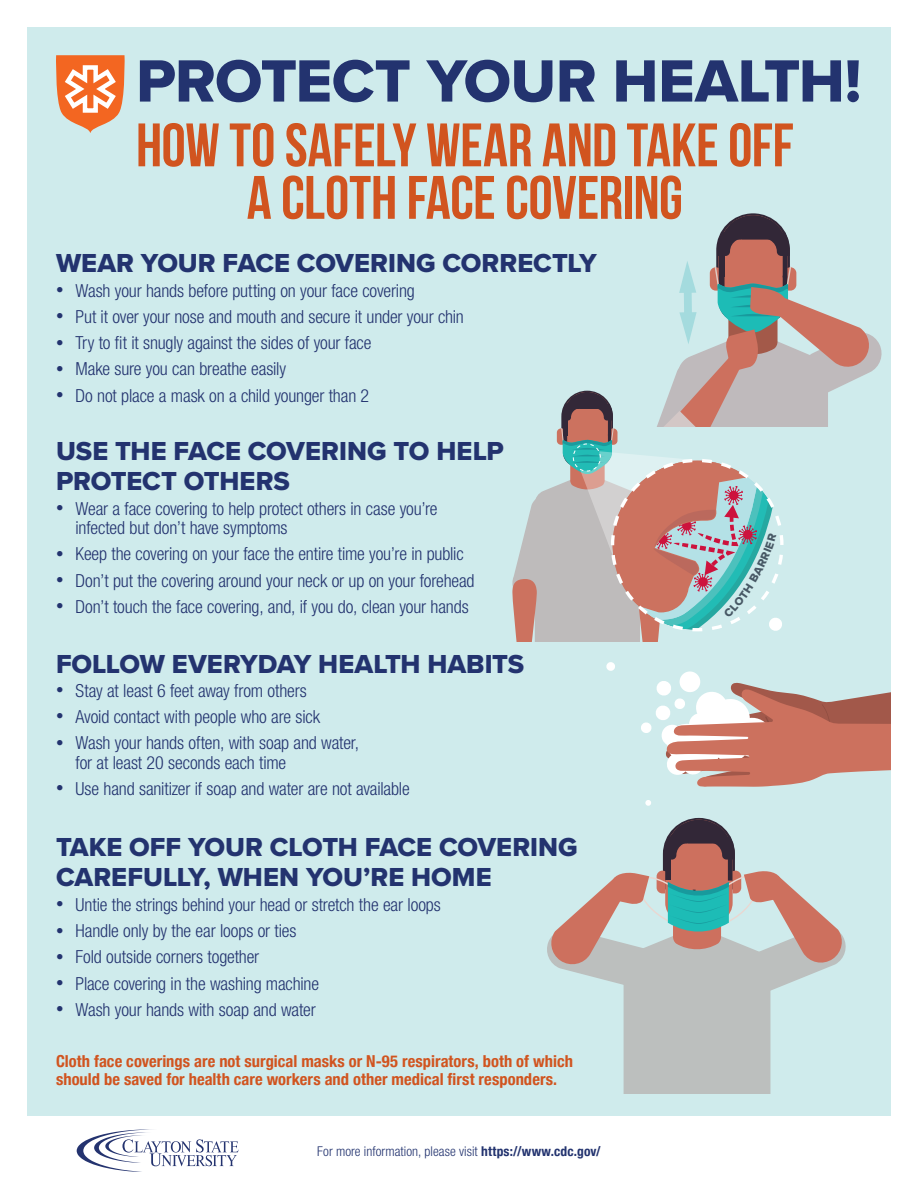
<style>
.page{position:relative;width:918px;height:1188px;background:#fff}
.page>*{position:absolute;margin:0;border:0;box-sizing:border-box;transform-origin:0 0}
.t1{font:61.8px "Proxima Nova Extrabld";letter-spacing:-.01em;color:#23336f}
.t2{font:61.2px/52.5px "Bebas Neue";letter-spacing:-.005em;color:#d1541f;text-align:center}
.t3{font:27px/30px "Proxima Nova Extrabld";color:#23336f}
.t4{font:300 condensed 18px/19.5px "Helvetica Neue LT Std";letter-spacing:-.01em;color:#23336f}
.t5{font:700 condensed 16.5px/18px "Helvetica Neue";letter-spacing:.005em;color:#d1541f}
.t6{font:300 condensed 13.5px "Helvetica Neue LT Std";letter-spacing:.005em;color:#23336f}
.s1{font-size:15px}
.s2{font-family:"Helvetica Neue";font-weight:700}
</style>
<div class="page">
<div style="left:27px;top:27px;width:864px;height:1089px;background:#cfebec"></div>
<svg style="left:77px;top:1129px;width:162px;height:43px"></svg>
<svg style="left:56px;top:55px;width:69px;height:78px"></svg>
<svg style="left:641px;top:671px;width:250px;height:116px"></svg>
<svg style="left:606px;top:662px;width:9px;height:9px"></svg>
<svg style="left:645px;top:800px;width:6px;height:6px"></svg>
<svg style="left:547px;top:818px;width:299px;height:276px"></svg>
<svg style="left:512px;top:213px;width:370px;height:428px"></svg>
<h1 class="t1" style="left:136px;top:35px;width:727px">PROTECT YOUR HEALTH!</h1>
<h2 class="t2" style="left:136px;top:118px;width:659px">HOW TO SAFELY WEAR AND TAKE OFF<br>A CLOTH FACE COVERING</h2>
<h3 class="t3" style="left:56px;top:248px;width:542px">WEAR YOUR FACE COVERING CORRECTLY</h3>
<p class="t4" style="left:56px;top:280px;width:360px"><span class="s1">•</span> Wash your hands before putting on your face covering</p>
<p class="t4" style="left:56px;top:307px;width:409px"><span class="s1">•</span> Put it over your nose and mouth and secure it under your chin</p>
<p class="t4" style="left:56px;top:333px;width:317px"><span class="s1">•</span> Try to fit it snugly against the sides of your face</p>
<p class="t4" style="left:56px;top:359px;width:232px"><span class="s1">•</span> Make sure you can breathe easily</p>
<p class="t4" style="left:56px;top:385px;width:315px"><span class="s1">•</span> Do not place a mask on a child younger than 2</p>
<h3 class="t3" style="left:56px;top:435px;width:449px">USE THE FACE COVERING TO HELP<br>PROTECT OTHERS</h3>
<p class="t4" style="left:76px;top:498px;width:364px;text-indent:-20px"><span class="s1">•</span> Wear a face covering to help protect others in case you’re infected but don’t have symptoms</p>
<p class="t4" style="left:56px;top:544px;width:409px"><span class="s1">•</span> Keep the covering on your face the entire time you’re in public</p>
<p class="t4" style="left:56px;top:570px;width:420px"><span class="s1">•</span> Don’t put the covering around your neck or up on your forehead</p>
<p class="t4" style="left:56px;top:597px;width:414px"><span class="s1">•</span> Don’t touch the face covering, and, if you do, clean your hands</p>
<h3 class="t3" style="left:56px;top:649px;width:470px">FOLLOW EVERYDAY HEALTH HABITS</h3>
<p class="t4" style="left:56px;top:680px;width:252px"><span class="s1">•</span> Stay at least 6 feet away from others</p>
<p class="t4" style="left:56px;top:707px;width:266px"><span class="s1">•</span> Avoid contact with people who are sick</p>
<p class="t4" style="left:76px;top:733px;width:285px;text-indent:-20px"><span class="s1">•</span> Wash your hands often, with soap and water, for at least 20 seconds each time</p>
<p class="t4" style="left:56px;top:779px;width:355px"><span class="s1">•</span> Use hand sanitizer if soap and water are not available</p>
<h3 class="t3" style="left:56px;top:832px;width:523px">TAKE OFF YOUR CLOTH FACE COVERING<br>CAREFULLY, WHEN YOU’RE HOME</h3>
<p class="t4" style="left:56px;top:895px;width:386px"><span class="s1">•</span> Untie the strings behind your head or stretch the ear loops</p>
<p class="t4" style="left:56px;top:921px;width:242px"><span class="s1">•</span> Handle only by the ear loops or ties</p>
<p class="t4" style="left:56px;top:947px;width:205px"><span class="s1">•</span> Fold outside corners together</p>
<p class="t4" style="left:56px;top:973px;width:265px"><span class="s1">•</span> Place covering in the washing machine</p>
<p class="t4" style="left:56px;top:1000px;width:261px"><span class="s1">•</span> Wash your hands with soap and water</p>
<p class="t5" style="left:56px;top:1051px;width:518px">Cloth face coverings are not surgical masks or N-95 respirators, both of which should be saved for health care workers and other medical first responders.</p>
<p class="t6" style="left:317px;top:1143px;width:285px">For more information, please visit <span class="s2">https://www.cdc.gov/</span></p>
</div>
